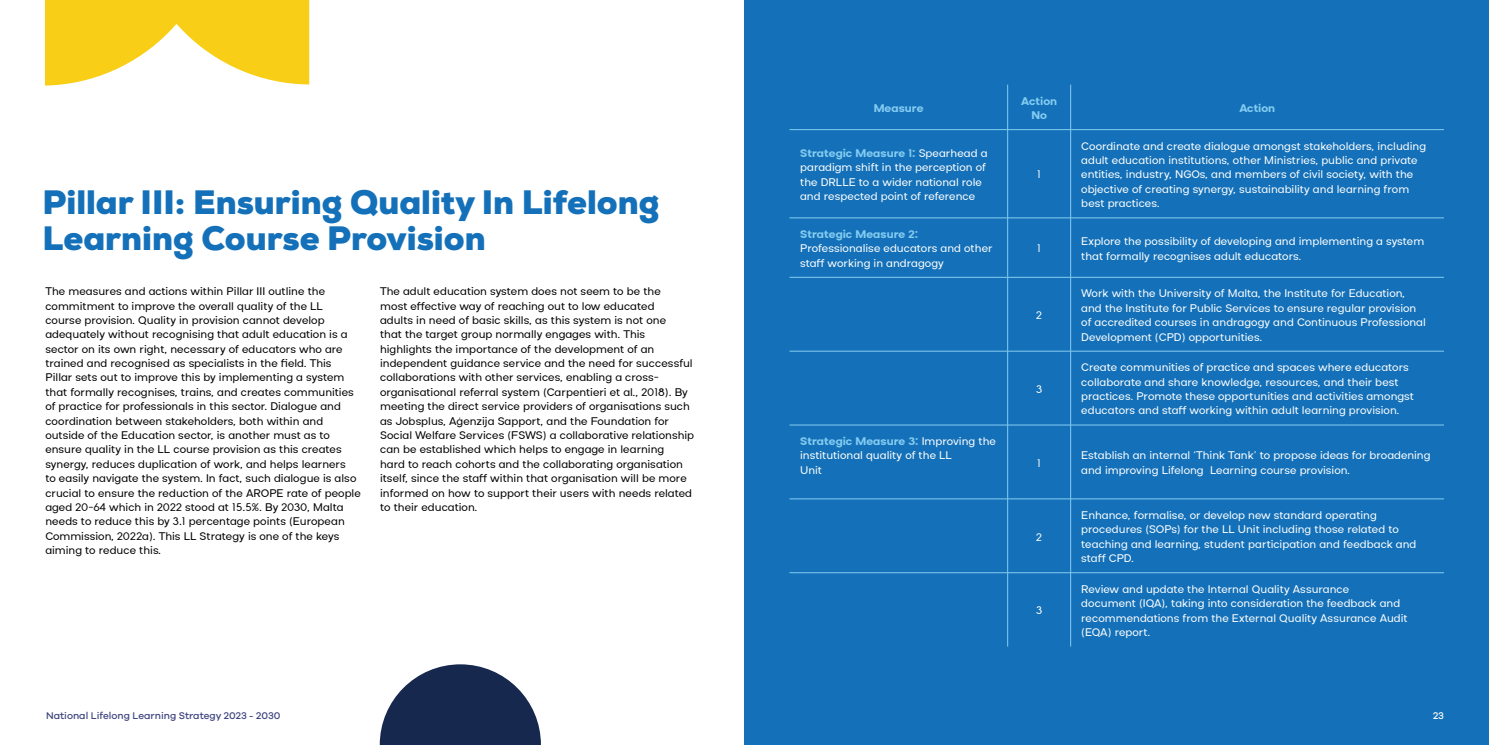
<style>
.page{position:relative;width:1489px;height:745px;background:#fff}
.page>*{position:absolute;margin:0;border:0;box-sizing:border-box;transform-origin:0 0}
.t1{font:900 33.75px/36.5px "Nexa";color:#1471b9}
.t2{font:12.5px/14.4px "Aceh";color:#000}
.t3{font:12.5px/14.4px "Aceh";color:#fff}
.t4{font:700 12.5px/14.4px "Aceh";color:#84ccf1;text-align:center}
.t5{font:500 10px "Galano Grotesque";color:#3c427e}
.t6{font:500 10px "Galano Grotesque";color:#fff}
.s1{font-weight:700;color:#84ccf1}
</style>
<div class="page">
<div style="left:744px;top:0;width:744px;height:744px;background:#1471b9"></div>
<svg style="left:380px;top:664px;width:161px;height:80px"></svg>
<svg style="left:45px;top:0;width:264px;height:86px"></svg>
<hr style="left:1007px;top:84px;width:1px;height:45px;background:#84ccf1">
<hr style="left:1070px;top:84px;width:1px;height:45px;background:#84ccf1">
<hr style="left:789px;top:129px;width:218px;height:1px;background:#84ccf1">
<hr style="left:1007px;top:129px;width:63px;height:1px;background:#84ccf1">
<hr style="left:1007px;top:130px;width:1px;height:88px;background:#84ccf1">
<hr style="left:1070px;top:129px;width:373px;height:1px;background:#84ccf1">
<hr style="left:1070px;top:130px;width:1px;height:88px;background:#84ccf1">
<hr style="left:789px;top:217px;width:218px;height:1px;background:#84ccf1">
<hr style="left:1007px;top:217px;width:63px;height:1px;background:#84ccf1">
<hr style="left:1007px;top:218px;width:1px;height:59px;background:#84ccf1">
<hr style="left:1070px;top:217px;width:373px;height:1px;background:#84ccf1">
<hr style="left:1070px;top:218px;width:1px;height:59px;background:#84ccf1">
<hr style="left:789px;top:277px;width:218px;height:1px;background:#84ccf1">
<hr style="left:1007px;top:277px;width:63px;height:1px;background:#84ccf1">
<hr style="left:1007px;top:277px;width:1px;height:74px;background:#84ccf1">
<hr style="left:1070px;top:277px;width:373px;height:1px;background:#84ccf1">
<hr style="left:1070px;top:277px;width:1px;height:74px;background:#84ccf1">
<hr style="left:789px;top:351px;width:218px;height:1px;background:#84ccf1">
<hr style="left:1007px;top:351px;width:63px;height:1px;background:#84ccf1">
<hr style="left:1007px;top:351px;width:1px;height:73px;background:#84ccf1">
<hr style="left:1070px;top:351px;width:373px;height:1px;background:#84ccf1">
<hr style="left:1070px;top:351px;width:1px;height:73px;background:#84ccf1">
<hr style="left:789px;top:424px;width:218px;height:1px;background:#84ccf1">
<hr style="left:1007px;top:424px;width:63px;height:1px;background:#84ccf1">
<hr style="left:1007px;top:425px;width:1px;height:73px;background:#84ccf1">
<hr style="left:1070px;top:424px;width:373px;height:1px;background:#84ccf1">
<hr style="left:1070px;top:425px;width:1px;height:73px;background:#84ccf1">
<hr style="left:789px;top:498px;width:218px;height:1px;background:#84ccf1">
<hr style="left:1007px;top:498px;width:63px;height:1px;background:#84ccf1">
<hr style="left:1007px;top:498px;width:1px;height:74px;background:#84ccf1">
<hr style="left:1070px;top:498px;width:373px;height:1px;background:#84ccf1">
<hr style="left:1070px;top:498px;width:1px;height:74px;background:#84ccf1">
<hr style="left:789px;top:572px;width:218px;height:1px;background:#84ccf1">
<hr style="left:1007px;top:572px;width:63px;height:1px;background:#84ccf1">
<hr style="left:1007px;top:572px;width:1px;height:74px;background:#84ccf1">
<hr style="left:1070px;top:572px;width:373px;height:1px;background:#84ccf1">
<hr style="left:1070px;top:572px;width:1px;height:74px;background:#84ccf1">
<h1 class="t1" style="left:42px;top:184px;width:618px">Pillar III: Ensuring Quality In Lifelong<br>Learning Course Provision</h1>
<p class="t2" style="left:45px;top:284px;width:317px">The measures and actions within Pillar III outline the commitment to improve the overall quality of the LL course provision. Quality in provision cannot develop adequately without recognising that adult education is a sector on its own right, necessary of educators who are trained and recognised as specialists in the field. This Pillar sets out to improve this by implementing a system that formally recognises, trains, and creates communities of practice for professionals in this sector. Dialogue and coordination between stakeholders, both within and outside of the Education sector, is another must as to ensure quality in the LL course provision as this creates synergy, reduces duplication of work, and helps learners<br>to easily navigate the system. In fact, such dialogue is also crucial to ensure the reduction of the AROPE rate of people aged 20-64 which in 2022 stood at 15.5%. By 2030, Malta needs to reduce this by 3.1 percentage points (European Commission, 2022a). This LL Strategy is one of the keys aiming to reduce this.</p>
<p class="t2" style="left:380px;top:284px;width:315px">The adult education system does not seem to be the<br>most effective way of reaching out to low educated<br>adults in need of basic skills, as this system is not one<br>that the target group normally engages with. This highlights the importance of the development of an independent guidance service and the need for successful collaborations with other services, enabling a cross&shy;organisational referral system (Carpentieri et al., 2018). By meeting the direct service providers of organisations such as Jobsplus, Aġenzija Sapport, and the Foundation for Social Welfare Services (FSWS) a collaborative relationship can be established which helps to engage in learning<br>hard to reach cohorts and the collaborating organisation itself, since the staff within that organisation will be more informed on how to support their users with needs related to their education.</p>
<p class="t4" style="left:873px;top:101px;width:51px">Measure</p>
<p class="t4" style="left:1021px;top:94px;width:37px">Action<br>No</p>
<p class="t4" style="left:1239px;top:101px;width:37px">Action</p>
<p class="t3" style="left:800px;top:146px;width:189px"><span class="s1">Strategic Measure 1:</span> Spearhead a paradigm shift in the perception of the DRLLE to a wider national role and respected point of reference</p>
<p class="t3" style="left:1081px;top:139px;width:346px">Coordinate and create dialogue amongst stakeholders, including adult education institutions, other Ministries, public and private entities, industry, NGOs, and members of civil society, with the objective of creating synergy, sustainability and learning from best practices.</p>
<p class="t3" style="left:1037px;top:167px;width:5px">1</p>
<p class="t4" style="left:800px;top:227px;width:119px">Strategic Measure 2:</p>
<p class="t3" style="left:800px;top:241px;width:194px">Professionalise educators and other staff working in andragogy</p>
<p class="t3" style="left:1037px;top:241px;width:5px">1</p>
<p class="t3" style="left:1081px;top:234px;width:344px">Explore the possibility of developing and implementing a system that formally recognises adult educators.</p>
<p class="t3" style="left:800px;top:434px;width:197px"><span class="s1">Strategic Measure 3:</span> Improving the institutional quality of the LL<br>Unit</p>
<p class="t3" style="left:1036px;top:308px;width:7px">2</p>
<p class="t3" style="left:1035px;top:382px;width:8px">3</p>
<p class="t3" style="left:1081px;top:286px;width:346px">Work with the University of Malta, the Institute for Education, and the Institute for Public Services to ensure regular provision of accredited courses in andragogy and Continuous Professional Development (CPD) opportunities.</p>
<p class="t3" style="left:1081px;top:360px;width:334px">Create communities of practice and spaces where educators collaborate and share knowledge, resources, and their best practices. Promote these opportunities and activities amongst educators and staff working within adult learning provision.</p>
<p class="t3" style="left:1037px;top:455px;width:5px">1</p>
<p class="t3" style="left:1081px;top:448px;width:351px">Establish an internal ‘Think Tank’ to propose ideas for broadening and improving Lifelong Learning course provision.</p>
<p class="t3" style="left:1036px;top:529px;width:7px">2</p>
<p class="t3" style="left:1035px;top:603px;width:8px">3</p>
<p class="t3" style="left:1081px;top:507px;width:336px">Enhance, formalise, or develop new standard operating procedures (SOPs) for the LL Unit including those related to teaching and learning, student participation and feedback and staff CPD.</p>
<p class="t3" style="left:1081px;top:581px;width:328px">Review and update the Internal Quality Assurance<br>document (IQA), taking into consideration the feedback and recommendations from the External Quality Assurance Audit (EQA) report.</p>
<p class="t5" style="left:46px;top:709px;width:236px">National Lifelong Learning Strategy 2023 - 2030</p>
<p class="t6" style="left:1432px;top:709px;width:12px">23</p>
</div>
